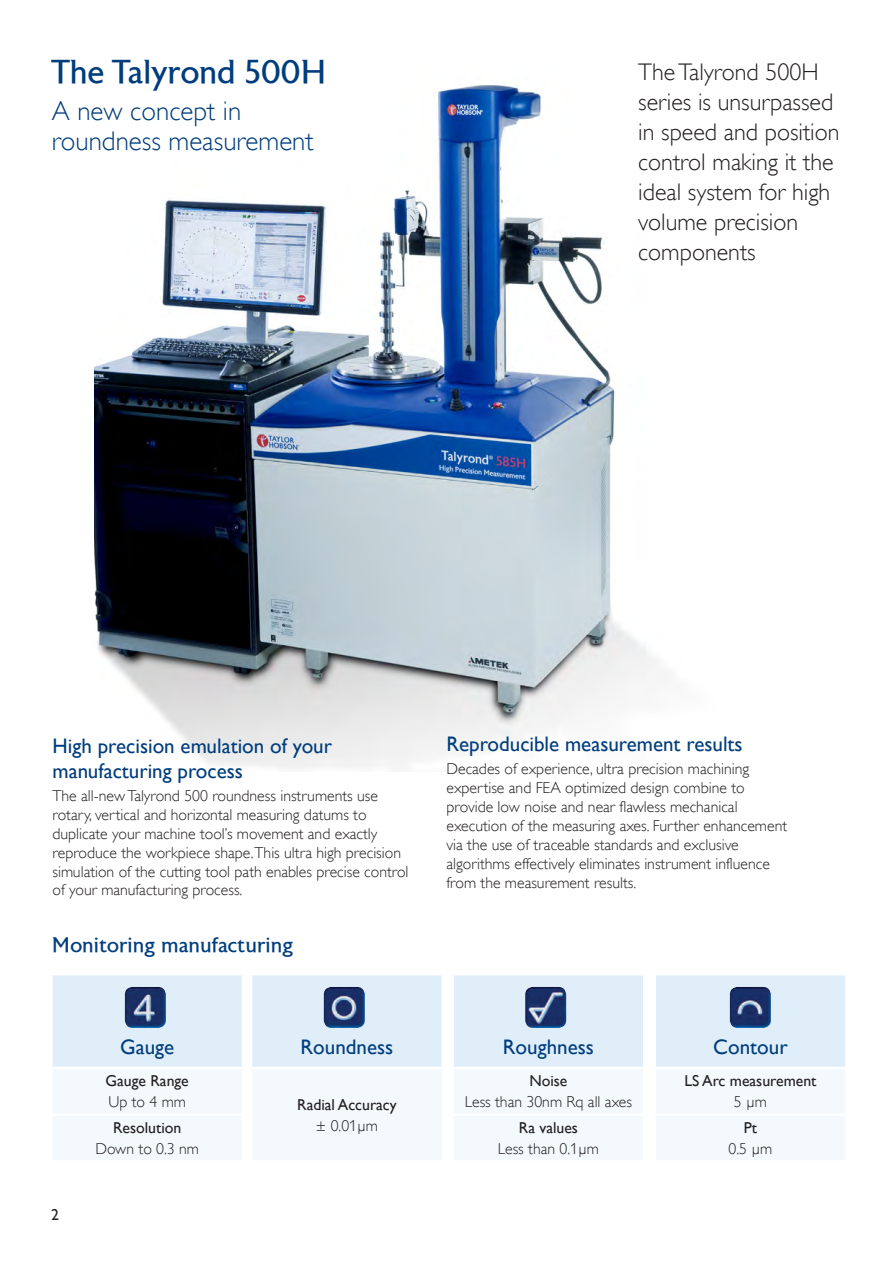
<style>
.page{position:relative;width:893px;height:1263px;background:#fff}
.page>*{position:absolute;margin:0;border:0;box-sizing:border-box;transform-origin:0 0}
.L1_-_Header{font:33px "Astoria Roman";color:#013d7d}
.L2_-_Subhead{font:300 27px/30px "Gill Alt One";color:#013d7d}
.L2_-_Subhead-2{font:300 24px/30px "Gill Alt One";color:#231f20}
.L3_-_Sub_subhead{font:21px/25.2px "Gill Alt One";color:#013d7d}
.t1{font:21px "Astoria Roman";color:#013d7d}
.Body{font:300 15.75px/18.9px "Gill Alt One";color:#231f20}
.Body-2{font:15.75px "Gill Alt One";color:#231f20}
.t2{font:300 13.5px "Gill Alt One";color:#231f20}
</style>
<div class="page">
<img style="left:95px;top:85px;width:563px;height:684px">
<div style="left:52px;top:974px;width:191px;height:94px;background:#dfeef9"></div>
<div style="left:53px;top:1069px;width:188px;height:91px;background:#f3f9fd"></div>
<hr style="left:50px;top:973px;width:194px;height:2px;background:#fff">
<hr style="left:50px;top:975px;width:3px;height:92px;background:#fff">
<hr style="left:242px;top:975px;width:2px;height:92px;background:#fff">
<hr style="left:50px;top:1067px;width:194px;height:2px;background:#fff">
<hr style="left:50px;top:1113px;width:194px;height:3px;background:#fff">
<div style="left:251px;top:974px;width:192px;height:94px;background:#dfeef9"></div>
<div style="left:251px;top:1068px;width:192px;height:93px;background:#f3f9fd"></div>
<hr style="left:250px;top:973px;width:194px;height:2px;background:#fff">
<hr style="left:250px;top:975px;width:2px;height:92px;background:#fff">
<hr style="left:441px;top:975px;width:3px;height:92px;background:#fff">
<hr style="left:250px;top:1067px;width:194px;height:2px;background:#fff">
<hr style="left:250px;top:1069px;width:2px;height:91px;background:#fff">
<hr style="left:441px;top:1069px;width:3px;height:91px;background:#fff">
<hr style="left:250px;top:1160px;width:194px;height:2px;background:#fff">
<div style="left:453px;top:974px;width:191px;height:94px;background:#dfeef9"></div>
<div style="left:454px;top:1069px;width:189px;height:91px;background:#f3f9fd"></div>
<hr style="left:452px;top:973px;width:193px;height:2px;background:#fff">
<hr style="left:452px;top:975px;width:2px;height:92px;background:#fff">
<hr style="left:643px;top:975px;width:2px;height:92px;background:#fff">
<hr style="left:452px;top:1067px;width:193px;height:2px;background:#fff">
<hr style="left:452px;top:1113px;width:193px;height:3px;background:#fff">
<div style="left:655px;top:974px;width:191px;height:94px;background:#dfeef9"></div>
<div style="left:656px;top:1069px;width:189px;height:91px;background:#f3f9fd"></div>
<hr style="left:654px;top:973px;width:193px;height:2px;background:#fff">
<hr style="left:654px;top:975px;width:2px;height:92px;background:#fff">
<hr style="left:845px;top:975px;width:2px;height:92px;background:#fff">
<hr style="left:654px;top:1067px;width:193px;height:2px;background:#fff">
<hr style="left:654px;top:1113px;width:193px;height:3px;background:#fff">
<img style="left:125px;top:987px;width:41px;height:41px">
<img style="left:324px;top:987px;width:41px;height:41px">
<img style="left:525px;top:987px;width:41px;height:41px">
<img style="left:730px;top:987px;width:41px;height:41px">
<p class="L1_-_Header" style="left:52px;top:54px;width:276px">The Talyrond 500H</p>
<p class="L2_-_Subhead" style="left:52px;top:95px;width:263px">A new concept in roundness measurement</p>
<p class="L2_-_Subhead-2" style="left:638px;top:57px;width:203px">The Talyrond 500H series is unsurpassed in speed and position control making it the ideal system for high volume precision components</p>
<p class="L3_-_Sub_subhead" style="left:53px;top:733px;width:281px">High precision emulation of your manufacturing process</p>
<p class="Body" style="left:53px;top:786px;width:358px">The all-new Talyrond 500 roundness instruments use rotary, vertical and horizontal measuring datums to duplicate your machine tool’s movement and exactly reproduce the workpiece shape.This ultra high precision simulation of the cutting tool path enables precise control of your manufacturing process.</p>
<p class="t1" style="left:52px;top:933px;width:243px">Monitoring manufacturing</p>
<p class="Body-2" style="left:51px;top:1205px;width:9px">2</p>
<p class="L3_-_Sub_subhead" style="left:120px;top:1034px;width:56px">Gauge</p>
<p class="Body-2" style="left:106px;top:1072px;width:85px">Gauge Range</p>
<p class="Body" style="left:108px;top:1092px;width:79px">Up to 4 mm</p>
<p class="Body-2" style="left:113px;top:1118px;width:70px">Resolution</p>
<p class="Body" style="left:95px;top:1139px;width:105px">Down to 0.3 nm</p>
<p class="L3_-_Sub_subhead" style="left:301px;top:1034px;width:94px">Roundness</p>
<p class="Body-2" style="left:297px;top:1095px;width:101px">Radial Accuracy</p>
<p class="Body" style="left:316px;top:1116px;width:64px">± 0.01µm</p>
<p class="L3_-_Sub_subhead" style="left:446px;top:731px;width:298px">Reproducible measurement results</p>
<p class="Body" style="left:446px;top:759px;width:342px">Decades of experience, ultra precision machining expertise and FEA optimized design combine to provide low noise and near flawless mechanical execution of the measuring axes. Further enhancement via the use of traceable standards and exclusive algorithms effectively eliminates instrument influence from the measurement results.</p>
<p class="L3_-_Sub_subhead" style="left:713px;top:1034px;width:76px">Contour</p>
<p class="Body-2" style="left:684px;top:1072px;width:133px">LS Arc measurement</p>
<p class="Body" style="left:734px;top:1092px;width:35px">5 µm</p>
<p class="Body-2" style="left:744px;top:1118px;width:15px">Pt</p>
<p class="Body" style="left:729px;top:1139px;width:45px">0.5 µm</p>
<p class="L3_-_Sub_subhead" style="left:503px;top:1034px;width:92px">Roughness</p>
<p class="Body-2" style="left:529px;top:1072px;width:40px">Noise</p>
<p class="Body" style="left:465px;top:1092px;width:169px">Less than 30nm Rq all axes</p>
<p class="Body-2" style="left:519px;top:1118px;width:61px">Ra values</p>
<p class="Body" style="left:498px;top:1139px;width:103px">Less than 0.1µm</p>
<p class="t2" style="left:526px;top:1142px;width:35px">Milling</p>
<p class="t2" style="left:725px;top:1142px;width:40px">Honing</p>
</div>
